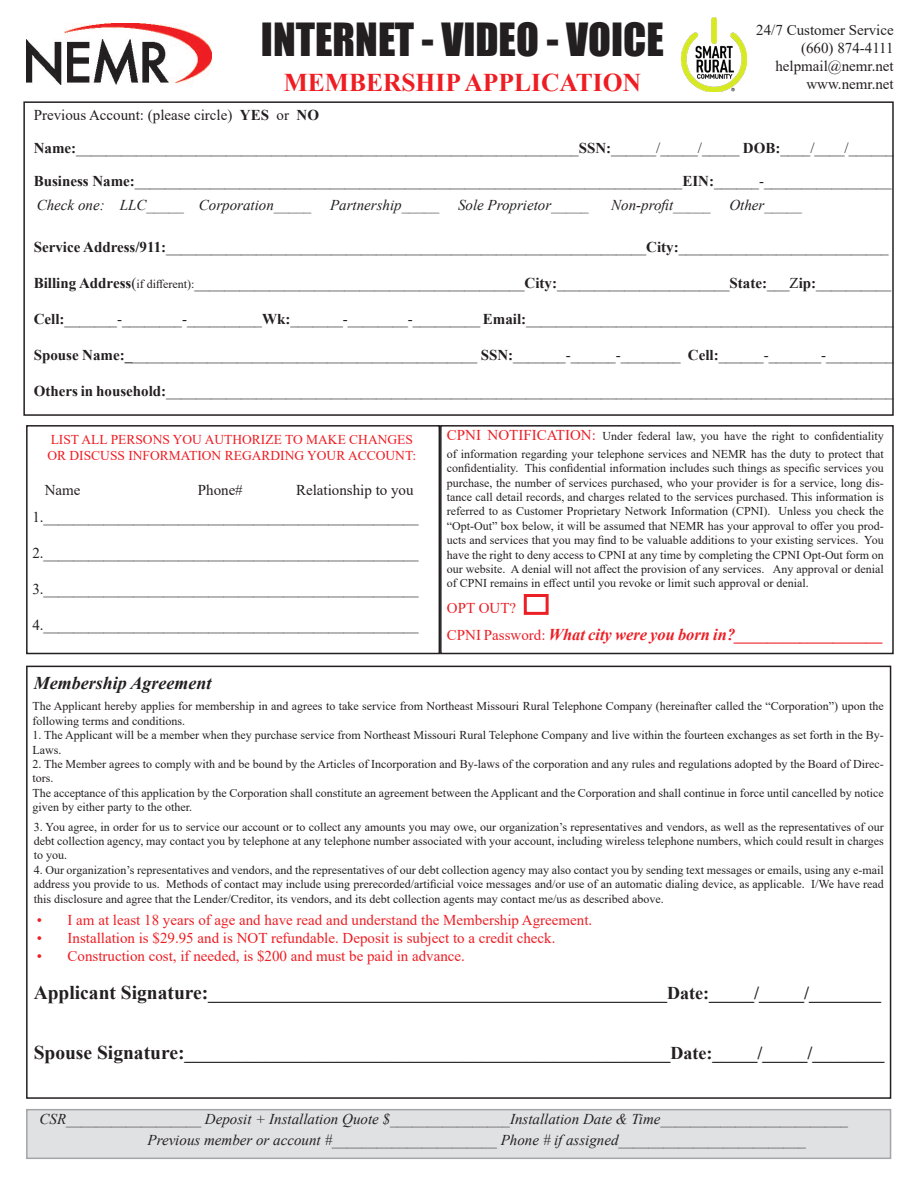
<style>
.page{position:relative;width:918px;height:1188px;background:#fff}
.page>*{position:absolute;margin:0;border:0;box-sizing:border-box;transform-origin:0 0}
.t1{font:42px "Impact";color:#231f20}
.t2{font:700 25.5px "Times New Roman";color:#ee1d23}
.t3{font:700 18px "Times New Roman";color:#231f20}
.t4{font:italic 700 18px "Times New Roman";color:#231f20}
.t5{font:italic 700 16.5px "Times New Roman";color:#ed1f26}
.t6{font:15px "Times New Roman";color:#231f20}
.t7{font:italic 15px "Times New Roman";color:#231f20}
.t8{font:15px "Times New Roman";color:#ee1d23}
.t9{font:15px "Times New Roman";color:#ed1f26}
.t10{font:13.5px "Times New Roman";color:#ee1d23}
.t11{font:12px/14.4px "Times New Roman";color:#231f20}
.s1{font-weight:700}
.s2{font-size:12px}
.s3{font-size:15px;color:#ed1f26}
.s4{font-weight:400;font-style:normal;font-size:15px}
.s5{color:#ed1f26}
.s6{font-size:19.5px}
</style>
<div class="page">
<div style="left:26px;top:1109px;width:865px;height:50px;background:#e0e1e3;border:2px solid #a4a5a9"></div>
<div style="left:23px;top:101px;width:871px;height:315px;border:2px solid #231f20"></div>
<div style="left:26px;top:425px;width:414px;height:229px;border:2px solid #231f20"></div>
<div style="left:440px;top:425px;width:454px;height:229px;border:2px solid #231f20"></div>
<div style="left:524px;top:594px;width:25px;height:21px;border:3px solid #ed1f26"></div>
<img style="left:26px;top:23px;width:185px;height:61px">
<div style="left:26px;top:666px;width:865px;height:433px;border:2px solid #231f20"></div>
<img style="left:681px;top:17px;width:66px;height:74px">
<p class="t1" style="left:261px;top:7px;width:404px">INTERNET - VIDEO - VOICE</p>
<p class="t2" style="left:284px;top:64px;width:359px">MEMBERSHIP APPLICATION</p>
<p class="t6" style="left:756px;top:19px;width:139px">24/7 Customer Service</p>
<p class="t6" style="left:801px;top:37px;width:94px">(660) 874-4111</p>
<p class="t6" style="left:775px;top:55px;width:120px">helpmail@nemr.net</p>
<p class="t6" style="left:806px;top:73px;width:89px">www.nemr.net</p>
<p class="t6" style="left:34px;top:105px;width:287px">Previous Account: (please circle) <span class="s1">YES</span> or <span class="s1">NO</span></p>
<p class="t6" style="left:34px;top:138px;width:862px"><span class="s1">Name:</span>___________________________________________________________________<span class="s1">SSN:</span>______/_____/_____ <span class="s1">DOB:</span>____/____/______</p>
<p class="t6" style="left:34px;top:171px;width:859px"><span class="s1">Business Name:</span>_________________________________________________________________________<span class="s1">EIN:</span>______-_________________</p>
<p class="t7" style="left:37px;top:195px;width:276px">Check one: LLC_____ Corporation_____</p>
<p class="t7" style="left:330px;top:195px;width:111px">Partnership_____</p>
<p class="t7" style="left:458px;top:195px;width:132px">Sole Proprietor_____</p>
<p class="t7" style="left:611px;top:195px;width:101px">Non-profit_____</p>
<p class="t7" style="left:729px;top:195px;width:74px">Other_____</p>
<p class="t6" style="left:34px;top:237px;width:857px"><span class="s1">Service Address/911:</span>________________________________________________________________<span class="s1">City:</span>____________________________</p>
<p class="t6" style="left:34px;top:273px;width:859px"><span class="s1">Billing Address</span>(<span class="s2">if different):</span>____________________________________________<span class="s1">City:</span>_______________________<span class="s1">State:</span>___Z<span class="s1">ip:</span>__________</p>
<p class="t6" style="left:34px;top:309px;width:862px"><span class="s1">Cell:</span>_______-________-__________<span class="s1">Wk:</span>_______-________-_________ <span class="s1">Email:</span>_________________________________________________</p>
<p class="t6" style="left:34px;top:345px;width:862px"><span class="s1">Spouse Name:_</span>______________________________________________ <span class="s1">SSN:</span>_______-______-________ <span class="s1">Cell:</span>______-_______-_________</p>
<p class="t6" style="left:34px;top:381px;width:862px"><span class="s1">Others in household:</span>_________________________________________________________________________________________________</p>
<p class="t10" style="left:51px;top:430px;width:364px">LIST ALL PERSONS YOU AUTHORIZE TO MAKE CHANGES</p>
<p class="t10" style="left:47px;top:446px;width:370px">OR DISCUSS INFORMATION REGARDING YOUR ACCOUNT:</p>
<p class="t6" style="left:45px;top:479px;width:37px">Name</p>
<p class="t6" style="left:198px;top:479px;width:46px">Phone#</p>
<p class="t6" style="left:296px;top:479px;width:119px">Relationship to you</p>
<p class="t6" style="left:32px;top:506px;width:388px">1.__________________________________________________</p>
<p class="t6" style="left:32px;top:542px;width:388px">2.__________________________________________________</p>
<p class="t6" style="left:32px;top:578px;width:388px">3.__________________________________________________</p>
<p class="t6" style="left:32px;top:614px;width:388px">4.__________________________________________________</p>
<p class="t4" style="left:34px;top:670px;width:179px">Membership Agreement</p>
<p class="t11" style="left:447px;top:426px;width:438px;line-height:18px"><span class="s3">CPNI NOTIFICATION:</span> Under federal law, you have the right to confidentiality of information regarding your telephone services and NEMR has the duty to protect that</p>
<p class="t11" style="left:447px;top:461px;width:438px;text-align:justify">confidentiality. This confidential information includes such things as specific services you purchase, the number of services purchased, who your provider is for a service, long dis&shy;tance call detail records, and charges related to the services purchased. This information is referred to as Customer Proprietary Network Information (CPNI). Unless you check the “Opt-Out” box below, it will be assumed that NEMR has your approval to offer you prod&shy;ucts and services that you may find to be valuable additions to your existing services. You have the right to deny access to CPNI at any time by completing the CPNI Opt-Out form on our website. A denial will not affect the provision of any services. Any approval or denial of CPNI remains in effect until you revoke or limit such approval or denial.</p>
<p class="t9" style="left:447px;top:597px;width:71px">OPT OUT?</p>
<p class="t5" style="left:447px;top:623px;width:438px"><span class="s4">CPNI Password:</span> What city were you born in?__________________</p>
<p class="t11" style="left:32px;top:699px;width:853px">The Applicant hereby applies for membership in and agrees to take service from Northeast Missouri Rural Telephone Company (hereinafter called the “Corporation”) upon the following terms and conditions.</p>
<p class="t11" style="left:32px;top:728px;width:853px">1. The Applicant will be a member when they purchase service from Northeast Missouri Rural Telephone Company and live within the fourteen exchanges as set forth in the By-<br>Laws.</p>
<p class="t11" style="left:32px;top:756px;width:853px">2. The Member agrees to comply with and be bound by the Articles of Incorporation and By-laws of the corporation and any rules and regulations adopted by the Board of Direc&shy;tors.</p>
<p class="t11" style="left:32px;top:785px;width:853px">The acceptance of this application by the Corporation shall constitute an agreement between the Applicant and the Corporation and shall continue in force until cancelled by notice given by either party to the other.</p>
<p class="t11" style="left:34px;top:819px;width:852px;text-align:justify">3. You agree, in order for us to service our account or to collect any amounts you may owe, our organization’s representatives and vendors, as well as the representatives of our debt collection agency, may contact you by telephone at any telephone number associated with your account, including wireless telephone numbers, which could result in charges to you.</p>
<p class="t11" style="left:34px;top:862px;width:852px;text-align:justify">4. Our organization’s representatives and vendors, and the representatives of our debt collection agency may also contact you by sending text messages or emails, using any e-mail address you provide to us. Methods of contact may include using prerecorded/artificial voice messages and/or use of an automatic dialing device, as applicable. I/We have read this disclosure and agree that the Lender/Creditor, its vendors, and its debt collection agents may contact me/us as described above.</p>
<p class="t9" style="left:37px;top:909px;width:557px">• I am at least 18 years of age and have read and understand the Membership Agreement.</p>
<p class="t8" style="left:37px;top:927px;width:520px"><span class="s5">•</span> Installation is $29.95 and is NOT refundable. Deposit is subject to a credit check.</p>
<p class="t8" style="left:37px;top:945px;width:430px">• Construction cost, if needed, is $200 and must be paid in advance.</p>
<p class="t3" style="left:34px;top:980px;width:849px"><span class="s6">Applicant Signature:</span>___________________________________________________Date:_____/_____/________</p>
<p class="t3" style="left:34px;top:1040px;width:852px"><span class="s6">Spouse Signature:</span>______________________________________________________Date:_____/_____/________</p>
<p class="t7" style="left:40px;top:1109px;width:810px">CSR__________________ Deposit + Installation Quote $________________Installation Date &amp; Time_________________________</p>
<p class="t7" style="left:148px;top:1130px;width:660px">Previous member or account #______________________ Phone # if assigned_________________________</p>
</div>
